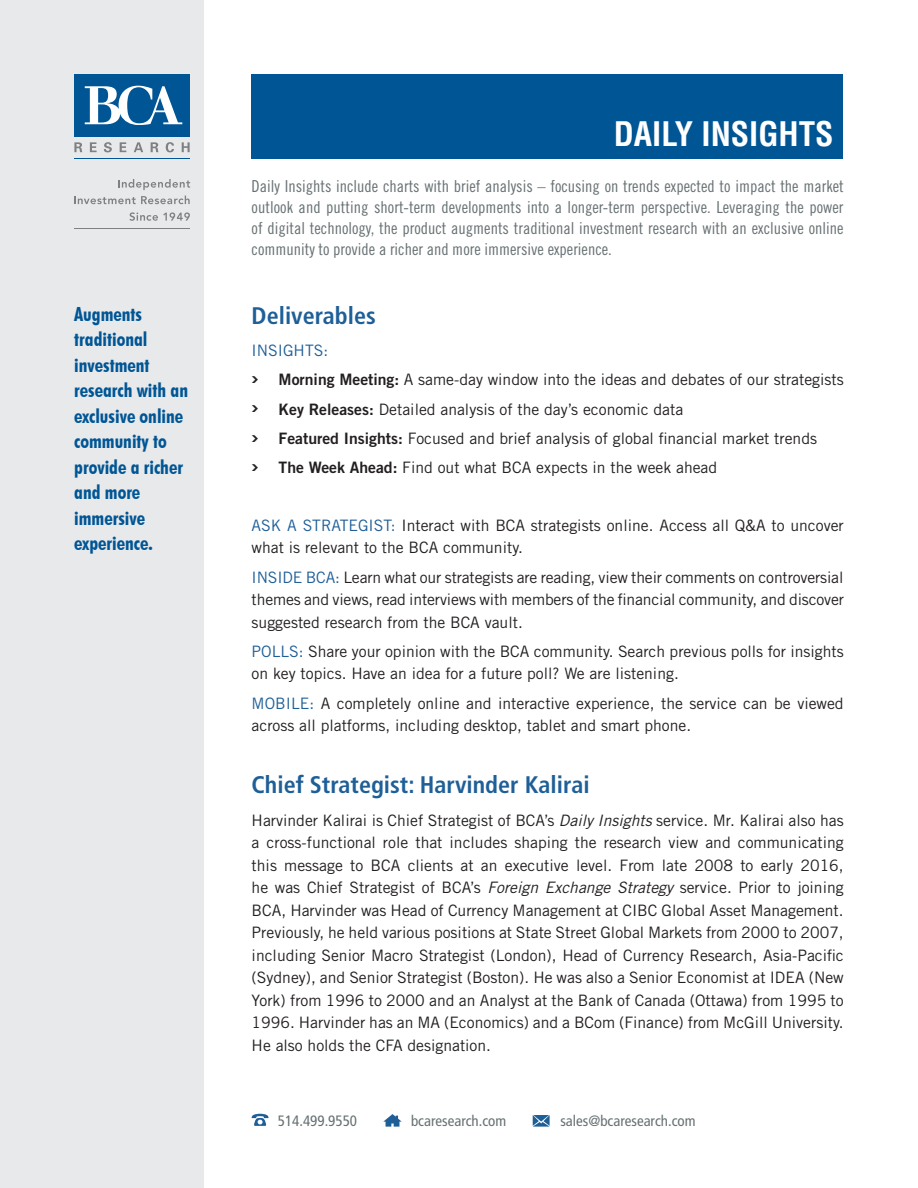
<style>
.page{position:relative;width:918px;height:1188px;background:#fff}
.page>*{position:absolute;margin:0;border:0;box-sizing:border-box;transform-origin:0 0}
.t1{font:700 condensed 33px "Helvetica LT Std";color:#fff}
.bio_header{font:700 condensed 24px "Frutiger LT Std";color:#1f5f98}
.BLURB{font:700 condensed 19.5px/25.5px "Futura BT";color:#005595}
.BODY_COPY{font:16.5px/21px "Trade Gothic LT Std Cn 18";color:#677073;text-align:justify}
.BODY_COPY-2{font:15.75px/22.5px "Trade Gothic LT Std";color:#231f20}
.BODY_COPY-3{font:15.75px "Trade Gothic LT Std";color:#1f5f98}
.t2{font:condensed 15px "Frutiger LT Std";color:#677073}
.s1{font-family:"Trade Gothic LT Std Bd 2"}
.s2{color:#1f5f98}
.s3{font-style:italic}
</style>
<div class="page">
<div style="left:0;top:0;width:204px;height:1188px;background:#e7e9ea"></div>
<div style="left:74px;top:74px;width:116px;height:62px;background:#005595"></div>
<svg style="left:85px;top:86px;width:97px;height:39px"></svg>
<svg style="left:74px;top:142px;width:8px;height:10px"></svg>
<svg style="left:90px;top:142px;width:7px;height:10px"></svg>
<svg style="left:104px;top:142px;width:8px;height:10px"></svg>
<svg style="left:120px;top:142px;width:6px;height:10px"></svg>
<svg style="left:134px;top:142px;width:9px;height:10px"></svg>
<svg style="left:151px;top:142px;width:8px;height:10px"></svg>
<svg style="left:166px;top:142px;width:8px;height:10px"></svg>
<svg style="left:182px;top:142px;width:8px;height:10px"></svg>
<hr style="left:74px;top:159px;width:116px;height:1px;background:#005595">
<svg style="left:118px;top:179px;width:72px;height:11px"></svg>
<svg style="left:74px;top:196px;width:116px;height:8px"></svg>
<svg style="left:129px;top:212px;width:61px;height:9px"></svg>
<hr style="left:74px;top:228px;width:116px;height:1px;background:#7e8083">
<svg style="left:383px;top:1114px;width:19px;height:13px"></svg>
<svg style="left:533px;top:1115px;width:17px;height:12px"></svg>
<svg style="left:252px;top:1114px;width:17px;height:12px"></svg>
<div style="left:252px;top:74px;width:591px;height:85px;background:#005595"></div>
<p class="t1" style="left:614px;top:114px;width:221px">DAILY INSIGHTS</p>
<p class="BODY_COPY" style="left:252px;top:175px;width:594px">Daily Insights include charts with brief analysis – focusing on trends expected to impact the market outlook and putting short-term developments into a longer-term perspective. Leveraging the power of digital technology, the product augments traditional investment research with an exclusive online community to provide a richer and more immersive experience.</p>
<p class="BLURB" style="left:74px;top:301px;width:115px">Augments traditional investment research with an exclusive online community to provide a richer and more immersive experience.</p>
<p class="bio_header" style="left:252px;top:301px;width:126px">Deliverables</p>
<p class="BODY_COPY-3" style="left:252px;top:341px;width:78px">INSIGHTS:</p>
<p class="BODY_COPY-2" style="left:279px;top:368px;width:567px"><span class="s1">Morning Meeting:</span> A same-day window into the ideas and debates of our strategists</p>
<p class="BODY_COPY-2" style="left:279px;top:398px;width:406px"><span class="s1">Key Releases:</span> Detailed analysis of the day’s economic data</p>
<p class="BODY_COPY-2" style="left:279px;top:427px;width:540px"><span class="s1">Featured Insights:</span> Focused and brief analysis of global financial market trends</p>
<p class="BODY_COPY-2" style="left:279px;top:456px;width:440px"><span class="s1">The Week Ahead:</span> Find out what BCA expects in the week ahead</p>
<p class="BODY_COPY-2" style="left:252px;top:514px;width:594px"><span class="s2">ASK A STRATEGIST:</span> Interact with BCA strategists online. Access all Q&amp;A to uncover what is relevant to the BCA community.</p>
<p class="BODY_COPY-2" style="left:252px;top:566px;width:594px;text-align:justify"><span class="s2">INSIDE BCA:</span> Learn what our strategists are reading, view their comments on controversial themes and views, read interviews with members of the financial community, and discover suggested research from the BCA vault.</p>
<p class="BODY_COPY-2" style="left:252px;top:640px;width:594px"><span class="s2">POLLS:</span> Share your opinion with the BCA community. Search previous polls for insights on key topics. Have an idea for a future poll? We are listening.</p>
<p class="BODY_COPY-2" style="left:252px;top:692px;width:594px"><span class="s2">MOBILE:</span> A completely online and interactive experience, the service can be viewed across all platforms, including desktop, tablet and smart phone.</p>
<p class="bio_header" style="left:252px;top:771px;width:339px">Chief Strategist: Harvinder Kalirai</p>
<p class="BODY_COPY-2" style="left:252px;top:808px;width:594px;text-align:justify">Harvinder Kalirai is Chief Strategist of BCA’s <span class="s3">Daily Insights</span> service. Mr. Kalirai also has a cross-functional role that includes shaping the research view and communicating this message to BCA clients at an executive level. From late 2008 to early 2016, he was Chief Strategist of BCA’s <span class="s3">Foreign Exchange Strategy</span> service. Prior to joining BCA, Harvinder was Head of Currency Management at CIBC Global Asset Management.<br>Previously, he held various positions at State Street Global Markets from 2000 to 2007, including Senior Macro Strategist (London), Head of Currency Research, Asia-Pacific (Sydney), and Senior Strategist (Boston). He was also a Senior Economist at IDEA (New York) from 1996 to 2000 and an Analyst at the Bank of Canada (Ottawa) from 1995 to 1996. Harvinder has an MA (Economics) and a BCom (Finance) from McGill University.<br>He also holds the CFA designation.</p>
<p class="t2" style="left:278px;top:1112px;width:81px">514.499.9550</p>
<p class="t2" style="left:411px;top:1112px;width:97px">bcaresearch.com</p>
<p class="t2" style="left:560px;top:1112px;width:137px">sales@bcaresearch.com</p>
</div>
